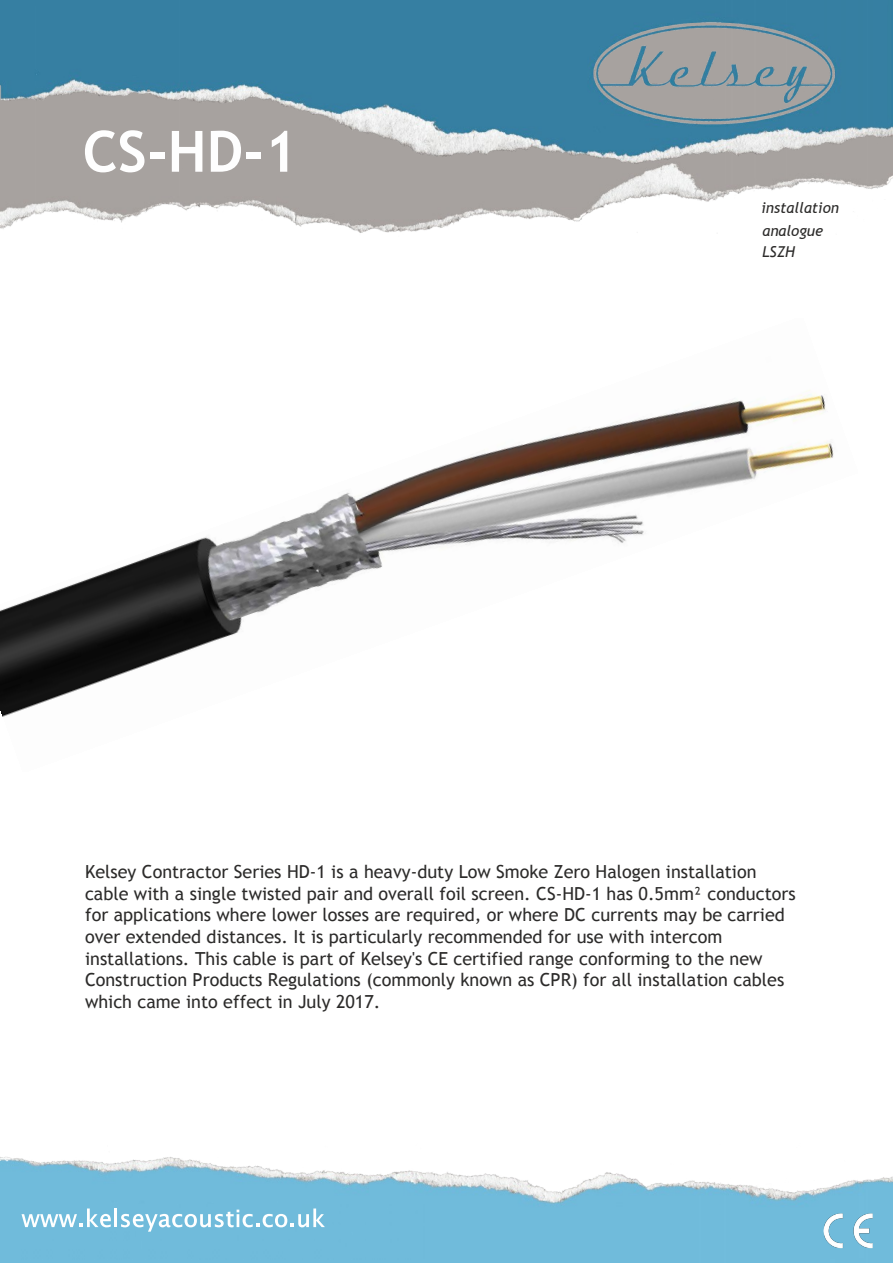
<style>
.page{position:relative;width:893px;height:1263px;background:#fff}
.page>*{position:absolute;margin:0;border:0;box-sizing:border-box;transform-origin:0 0}
.t1{font:700 57px "Trebuchet MS";color:#fefefe}
.t2{font:18px/21.6px "Trebuchet MS";color:#2c2b2a}
.t3{font:italic 15px/23px "Trebuchet MS";color:#2c2b2a}
</style>
<div class="page">
<img style="left:0;top:175px;width:893px;height:58px">
<img style="left:0;top:0;width:893px;height:175px">
<img style="left:0;top:1157px;width:893px;height:106px">
<div style="left:21px;top:1205px;width:403px;height:55px;background:#70bbdb"></div>
<svg style="left:22px;top:1208px;width:303px;height:23px"></svg>
<img style="left:0;top:390px;width:834px;height:327px">
<img style="left:818px;top:1208px;width:68px;height:49px">
<h1 class="t1" style="left:83px;top:116px;width:216px">CS-HD-1</h1>
<p class="t3" style="left:761px;top:198px;width:79px">installation analogue</p>
<p class="t3" style="left:762px;top:240px;width:34px">LSZH</p>
<p class="t2" style="left:85px;top:861px;width:712px">Kelsey Contractor Series HD-1 is a heavy-duty Low Smoke Zero Halogen installation cable with a single twisted pair and overall foil screen. CS-HD-1 has 0.5mm² conductors for applications where lower losses are required, or where DC currents may be carried over extended distances. It is particularly recommended for use with intercom installations. This cable is part of Kelsey's CE certified range conforming to the new Construction Products Regulations (commonly known as CPR) for all installation cables which came into effect in July 2017.</p>
</div>
